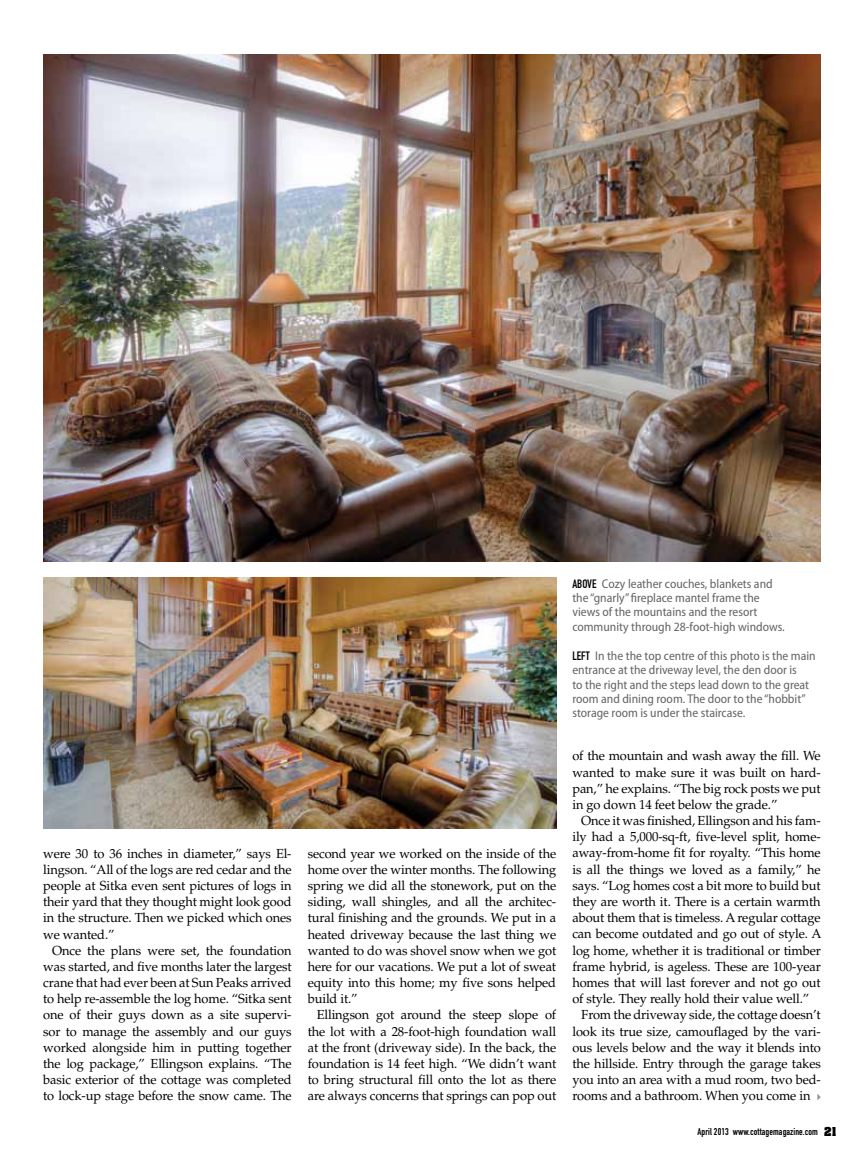
<style>
.page{position:relative;width:864px;height:1161px;background:#fff}
.page>*{position:absolute;margin:0;border:0;box-sizing:border-box;transform-origin:0 0}
.t1{font:13.2px/16.2px "Palatino LT Std";letter-spacing:-.01em;color:#000;text-align:justify}
.t2{font:semi-condensed 12.75px/14.2px "Myriad Pro";color:#636466}
.t3{font:9.75px "DIN Engschrift Std";letter-spacing:.01em;color:#000}
.s1{font-family:"DIN Engschrift Std";font-stretch:normal;font-size:12px;color:#000}
.s2{font-family:"Aachen Std";font-weight:700;font-size:10.5px}
</style>
<div class="page">
<img style="left:43px;top:54px;width:778px;height:507px">
<img style="left:43px;top:577px;width:513px;height:252px">
<svg style="left:817px;top:1094px;width:4px;height:7px"></svg>
<p class="t1" style="left:43px;top:845px;width:250px">were 30 to 36 inches in diameter,” says El&shy;lingson. “All of the logs are red cedar and the people at Sitka even sent pictures of logs in their yard that they thought might look good in the structure. Then we picked which ones we wanted.”</p>
<p class="t1" style="left:43px;top:942px;width:250px;text-indent:9px">Once the plans were set, the foundation was started, and five months later the largest crane that had ever been at Sun Peaks arrived to help re-assemble the log home. “Sitka sent one of their guys down as a site supervi&shy;sor to manage the assembly and our guys worked alongside him in putting together the log package,” Ellingson explains. “The basic exterior of the cottage was completed to lock-up stage before the snow came. The</p>
<p class="t1" style="left:308px;top:845px;width:250px">second year we worked on the inside of the home over the winter months. The following spring we did all the stonework, put on the siding, wall shingles, and all the architec&shy;tural finishing and the grounds. We put in a heated driveway because the last thing we wanted to do was shovel snow when we got here for our vacations. We put a lot of sweat equity into this home; my five sons helped build it.”</p>
<p class="t1" style="left:308px;top:1007px;width:250px;text-indent:9px">Ellingson got around the steep slope of the lot with a 28-foot-high foundation wall at the front (driveway side). In the back, the foundation is 14 feet high. “We didn’t want to bring structural fill onto the lot as there are always concerns that springs can pop out</p>
<p class="t2" style="left:572px;top:576px;width:214px"><span class="s1">Above</span> Cozy leather couches, blankets and the “gnarly” fireplace mantel frame the views of the mountains and the resort community through 28-foot-high windows.</p>
<p class="t2" style="left:572px;top:648px;width:245px"><span class="s1">LEFT</span> In the the top centre of this photo is the main entrance at the driveway level, the den door is<br>to the right and the steps lead down to the great room and dining room. The door to the “hobbit” storage room is under the staircase.</p>
<p class="t1" style="left:572px;top:748px;width:250px">of the mountain and wash away the fill. We wanted to make sure it was built on hard&shy;pan,” he explains. “The big rock posts we put in go down 14 feet below the grade.”</p>
<p class="t1" style="left:581px;top:813px;width:241px">Once it was finished, Ellingson and his fam-</p>
<p class="t1" style="left:572px;top:829px;width:250px">ily had a 5,000-sq-ft, five-level split, home-</p>
<p class="t1" style="left:572px;top:845px;width:250px">away-from-home fit for royalty. “This home</p>
<p class="t1" style="left:572px;top:861px;width:250px">is all the things we loved as a family,” he</p>
<p class="t1" style="left:572px;top:878px;width:250px">says. “Log homes cost a bit more to build but</p>
<p class="t1" style="left:572px;top:894px;width:250px">they are worth it. There is a certain warmth</p>
<p class="t1" style="left:572px;top:910px;width:250px">about them that is timeless. A regular cottage</p>
<p class="t1" style="left:572px;top:926px;width:251px">can become outdated and go out of style. A</p>
<p class="t1" style="left:572px;top:942px;width:250px">log home, whether it is traditional or timber</p>
<p class="t1" style="left:572px;top:959px;width:250px">frame hybrid, is ageless. These are 100-year</p>
<p class="t1" style="left:572px;top:975px;width:250px">homes that will last forever and not go out</p>
<p class="t1" style="left:572px;top:991px;width:238px">of style. They really hold their value well.”</p>
<p class="t1" style="left:581px;top:1007px;width:241px">From the driveway side, the cottage doesn’t</p>
<p class="t1" style="left:572px;top:1023px;width:250px">look its true size, camouflaged by the vari-</p>
<p class="t1" style="left:572px;top:1040px;width:250px">ous levels below and the way it blends into</p>
<p class="t1" style="left:572px;top:1056px;width:250px">the hillside. Entry through the garage takes</p>
<p class="t1" style="left:572px;top:1072px;width:250px">you into an area with a mud room, two bed-</p>
<p class="t1" style="left:572px;top:1088px;width:240px">rooms and a bathroom. When you come in</p>
<p class="t3" style="left:697px;top:1125px;width:141px">April 2013 www.cottagemagazine.com <span class="s2">21</span></p>
</div>
